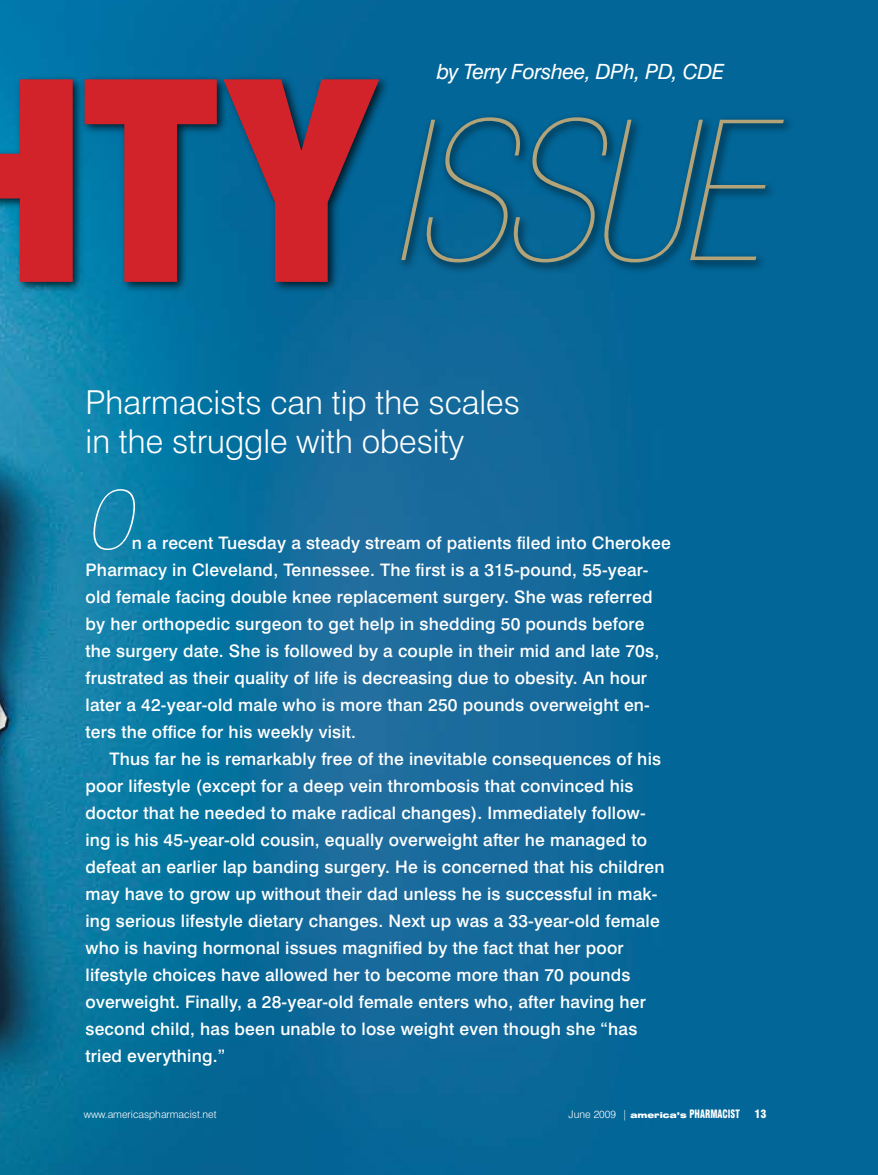
<style>
.page{position:relative;width:878px;height:1175px;background:#fff}
.page>*{position:absolute;margin:0;border:0;box-sizing:border-box;transform-origin:0 0}
.t1{font:900 condensed 283.5px "Helvetica Neue";color:#d2232a}
.t2{font:italic 900 condensed 196.5px "Helvetica Neue";letter-spacing:-.02em;color:#b3a379}
.t3{font:italic 900 condensed 82.5px "Helvetica Neue";color:#fff}
.t4{font:300 33px/39px "Swiss 721 BT";color:#fff}
.t5{font:italic 21px "Swiss 721 BT";letter-spacing:-.02em;color:#fff}
.t6{font:500 17.25px/27px "Swiss 721 BT";letter-spacing:.01em;color:#fff}
.t7{font:900 condensed 11.25px "Swiss 721 BT";color:#fff;scale:.8 1}
.t8{font:900 condensed 11.25px "Swiss 721 BT";color:#fff}
.t9{font:300 10.5px "Swiss 721 BT";color:#fff}
.s1{font-weight:300;font-stretch:normal;font-size:10.5px}
.s2{font-stretch:expanded;font-size:7.95px}
</style>
<div class="page">
<img style="left:0;top:0;width:878px;height:1174px">
<div style="left:0;top:69px;width:391px;height:230px;background:#000;opacity:.75"></div>
<div style="left:396px;top:111px;width:399px;height:164px;background:#000;opacity:.75"></div>
<h1 class="t1" style="left:-78px;top:6px;width:454px">HTY</h1>
<p class="t5" style="left:436px;top:59px;width:289px">by Terry Forshee, DPh, PD, CDE</p>
<h2 class="t2" style="left:388px;top:83px;width:371px">ISSUE</h2>
<h3 class="t4" style="left:86px;top:382px;width:436px">Pharmacists can tip the scales in the struggle with obesity</h3>
<h3 class="t3" style="left:86px;top:475px;width:46px">O</h3>
<p class="t6" style="left:86px;top:529px;width:586px;text-indent:46px">n a recent Tuesday a steady stream of patients filed into Cherokee Pharmacy in Cleveland, Tennessee. The first is a 315-pound, 55-year&shy;old female facing double knee replacement surgery. She was referred by her orthopedic surgeon to get help in shedding 50 pounds before the surgery date. She is followed by a couple in their mid and late 70s, frustrated as their quality of life is decreasing due to obesity. An hour later a 42-year-old male who is more than 250 pounds overweight en&shy;ters the office for his weekly visit.</p>
<p class="t6" style="left:86px;top:745px;width:580px;text-indent:24px">Thus far he is remarkably free of the inevitable consequences of his poor lifestyle (except for a deep vein thrombosis that convinced his doctor that he needed to make radical changes). Immediately follow&shy;ing is his 45-year-old cousin, equally overweight after he managed to defeat an earlier lap banding surgery. He is concerned that his children may have to grow up without their dad unless he is successful in mak&shy;ing serious lifestyle dietary changes. Next up was a 33-year-old female who is having hormonal issues magnified by the fact that her poor lifestyle choices have allowed her to become more than 70 pounds overweight. Finally, a 28-year-old female enters who, after having her second child, has been unable to lose weight even though she “has tried everything.”</p>
<p class="t9" style="left:84px;top:1108px;width:134px">www.americaspharmacist.net</p>
<p class="t7" style="left:568px;top:1107px;width:215px"><span class="s1">June 2009 |</span> <span class="s2">america’s</span> PHARMACIST</p>
<p class="t8" style="left:754px;top:1107px;width:14px">13</p>
</div>
